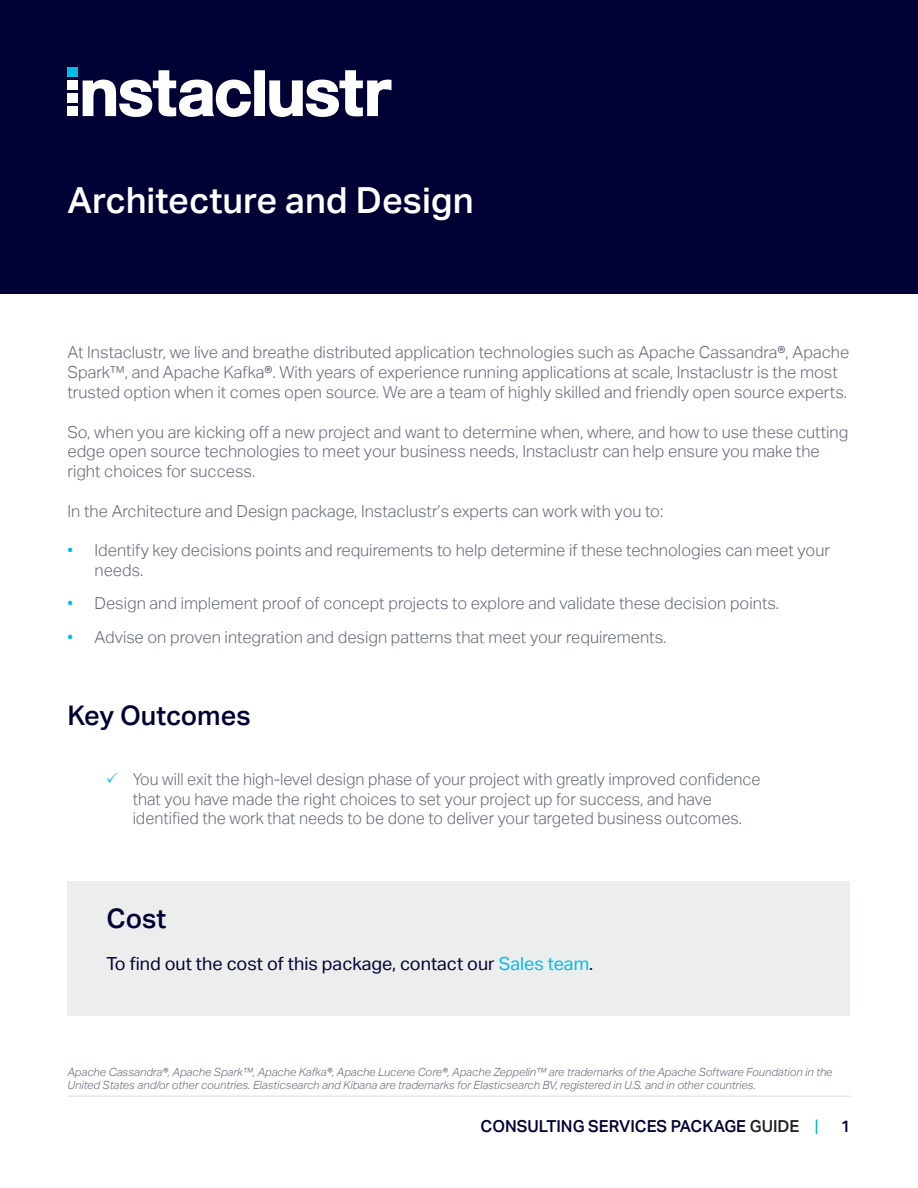
<style>
.page{position:relative;width:918px;height:1188px;background:#fff}
.page>*{position:absolute;margin:0;border:0;box-sizing:border-box;transform-origin:0 0}
.t1{font:500 36px "Aktiv Grotesk";color:#fff}
.t2{font:500 27px "Aktiv Grotesk";color:#000034}
.t3{font:18px "Aktiv Grotesk";color:#000034}
.t4{font:300 16.5px/19.8px "Aktiv Grotesk";color:#646978}
.t5{font:500 16.5px "Aktiv Grotesk";color:#000034}
.t6{font:italic 300 11.25px/13.5px "Aktiv Grotesk";color:#646978}
.s1{font-weight:500}
.s2{color:#00bce9}
.s3{color:#231f20}
</style>
<div class="page">
<hr style="left:68px;top:1095px;width:782px;height:2px;background:#e6e7e9">
<svg style="left:816px;top:1120px;width:1px;height:14px"></svg>
<div style="left:0;top:0;width:918px;height:294px;background:#000034"></div>
<div style="left:68px;top:881px;width:782px;height:135px;background:#eceded"></div>
<div style="left:68px;top:68px;width:10px;height:9px;background:#02bce8"></div>
<div style="left:68px;top:81px;width:10px;height:9px;background:#fff"></div>
<div style="left:68px;top:94px;width:10px;height:9px;background:#fff"></div>
<div style="left:68px;top:107px;width:10px;height:9px;background:#fff"></div>
<svg style="left:83px;top:70px;width:308px;height:47px"></svg>
<p class="t1" style="left:68px;top:180px;width:408px">Architecture and Design</p>
<p class="t4" style="left:68px;top:343px;width:783px">At Instaclustr, we live and breathe distributed application technologies such as Apache Cassandra<span class="s1">®</span>, Apache<br>Spark™, and Apache Kafka<span class="s1">®</span>. With years of experience running applications at scale, Instaclustr is the most trusted option when it comes open source. We are a team of highly skilled and friendly open source experts.</p>
<p class="t4" style="left:68px;top:422px;width:782px">So, when you are kicking off a new project and want to determine when, where, and how to use these cutting edge open source technologies to meet your business needs, Instaclustr can help ensure you make the right choices for success.</p>
<p class="t4" style="left:68px;top:501px;width:597px">In the Architecture and Design package, Instaclustr’s experts can work with you to:</p>
<p class="t4" style="left:95px;top:541px;width:737px;text-indent:-27px"><span class="s2">•</span> Identify key decisions points and requirements to help determine if these technologies can meet your needs.</p>
<p class="t4" style="left:68px;top:594px;width:713px"><span class="s2">•</span> Design and implement proof of concept projects to explore and validate these decision points.</p>
<p class="t4" style="left:68px;top:627px;width:601px"><span class="s2">•</span> Advise on proven integration and design patterns that meet your requirements.</p>
<p class="t2" style="left:68px;top:699px;width:185px">Key Outcomes</p>
<p class="t4" style="left:133px;top:769px;width:629px">You will exit the high-level design phase of your project with greatly improved confidence that you have made the right choices to set your project up for success, and have identified the work that needs to be done to deliver your targeted business outcomes.</p>
<p class="t2" style="left:106px;top:903px;width:61px">Cost</p>
<p class="t3" style="left:106px;top:954px;width:488px">To find out the cost of this package, contact our <span class="s2">Sales team</span>.</p>
<p class="t6" style="left:68px;top:1065px;width:767px">Apache Cassandra®, Apache Spark™, Apache Kafka®, Apache Lucene Core®, Apache Zeppelin™ are trademarks of the Apache Software Foundation in the<br>United States and/or other countries. Elasticsearch and Kibana are trademarks for Elasticsearch BV, registered in U.S. and in other countries.</p>
<p class="t5" style="left:481px;top:1117px;width:320px">CONSULTING SERVICES PACKAGE <span class="s3">GUIDE</span></p>
<p class="t5" style="left:841px;top:1117px;width:11px">1</p>
</div>
